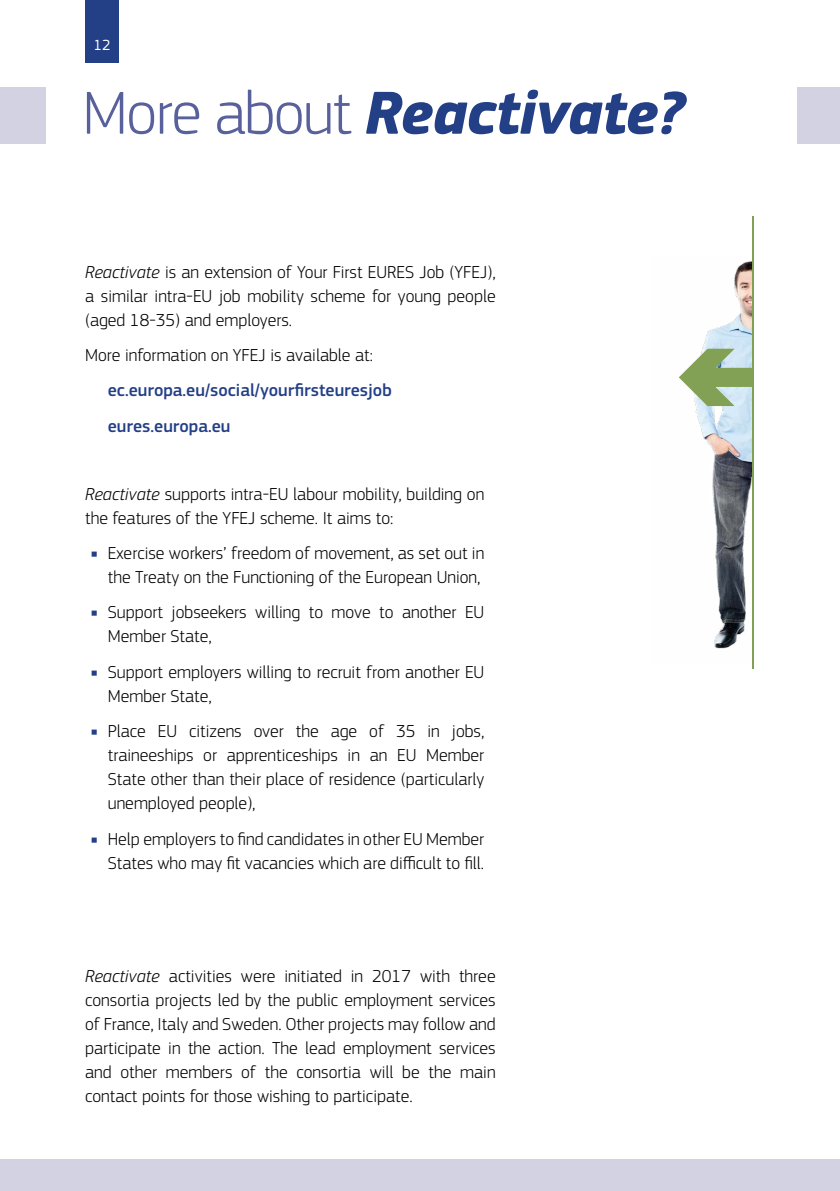
<style>
.page{position:relative;width:840px;height:1191px;background:#fff}
.page>*{position:absolute;margin:0;border:0;box-sizing:border-box;transform-origin:0 0}
.Heading__6{font:italic 700 63px "EC Square Sans Pro";letter-spacing:-.025em;color:#233f86}
.Body{font:300 18px/24px "EC Square Sans Pro";color:#000}
.Body-2{font:500 18px "EC Square Sans Pro";color:#233f86}
.t1{font:15.4px "EC Square Sans Pro";color:#fff}
.s1{font-weight:300;font-style:normal;color:#58619c}
.s2{font-style:italic}
.s3{font-weight:400;font-size:8px;color:#233f86}
</style>
<div class="page">
<div style="left:0;top:1159px;width:839px;height:32px;background:#d3d2e3"></div>
<div style="left:796px;top:87px;width:43px;height:57px;background:#d3d2e3"></div>
<div style="left:0;top:87px;width:45px;height:57px;background:#d3d2e3"></div>
<img style="left:695px;top:261px;width:57px;height:388px">
<hr style="left:752px;top:216px;width:1px;height:452px;background:#82a155">
<svg style="left:679px;top:349px;width:73px;height:57px"></svg>
<div style="left:85px;top:0;width:34px;height:63px;background:#233f86"></div>
<p class="t1" style="left:93px;top:36px;width:19px">12</p>
<h2 class="Heading__6" style="left:82px;top:75px;width:604px"><span class="s1">More about</span> Reactivate?</h2>
<p class="Body" style="left:85px;top:259px;width:412px;text-align:justify"><span class="s2">Reactivate</span> is an extension of Your First EURES Job (YFEJ), a similar intra-EU job mobility scheme for young people (aged 18-35) and employers.</p>
<p class="Body" style="left:85px;top:343px;width:289px">More information on YFEJ is available at:</p>
<p class="Body-2" style="left:108px;top:380px;width:285px">ec.europa.eu/social/yourfirsteuresjob</p>
<p class="Body-2" style="left:108px;top:415px;width:124px">eures.europa.eu</p>
<p class="Body" style="left:85px;top:481px;width:400px"><span class="s2">Reactivate</span> supports intra-EU labour mobility, building on the features of the YFEJ scheme. It aims to:</p>
<p class="Body" style="left:91px;top:541px;width:395px;text-align:right"><span class="s3">■</span> Exercise workers’ freedom of movement, as set out in the Treaty on the Functioning of the European Union,</p>
<p class="Body" style="left:108px;top:600px;width:378px;text-indent:-17px"><span class="s3">■</span> Support jobseekers willing to move to another EU<br>Member State,</p>
<p class="Body" style="left:108px;top:659px;width:378px;text-indent:-17px"><span class="s3">■</span> Support employers willing to recruit from another EU<br>Member State,</p>
<p class="Body" style="left:108px;top:719px;width:378px;text-align:justify;text-indent:-17px"><span class="s3">■</span> Place EU citizens over the age of 35 in jobs, traineeships or apprenticeships in an EU Member State other than their place of residence (particularly unemployed people),</p>
<p class="Body" style="left:91px;top:826px;width:395px;text-align:right"><span class="s3">■</span> Help employers to find candidates in other EU Member<br>States who may fit vacancies which are difficult to fill.</p>
<p class="Body" style="left:85px;top:963px;width:412px;text-align:justify"><span class="s2">Reactivate</span> activities were initiated in 2017 with three consortia projects led by the public employment services of France, Italy and Sweden. Other projects may follow and participate in the action. The lead employment services and other members of the consortia will be the main contact points for those wishing to participate.</p>
</div>
